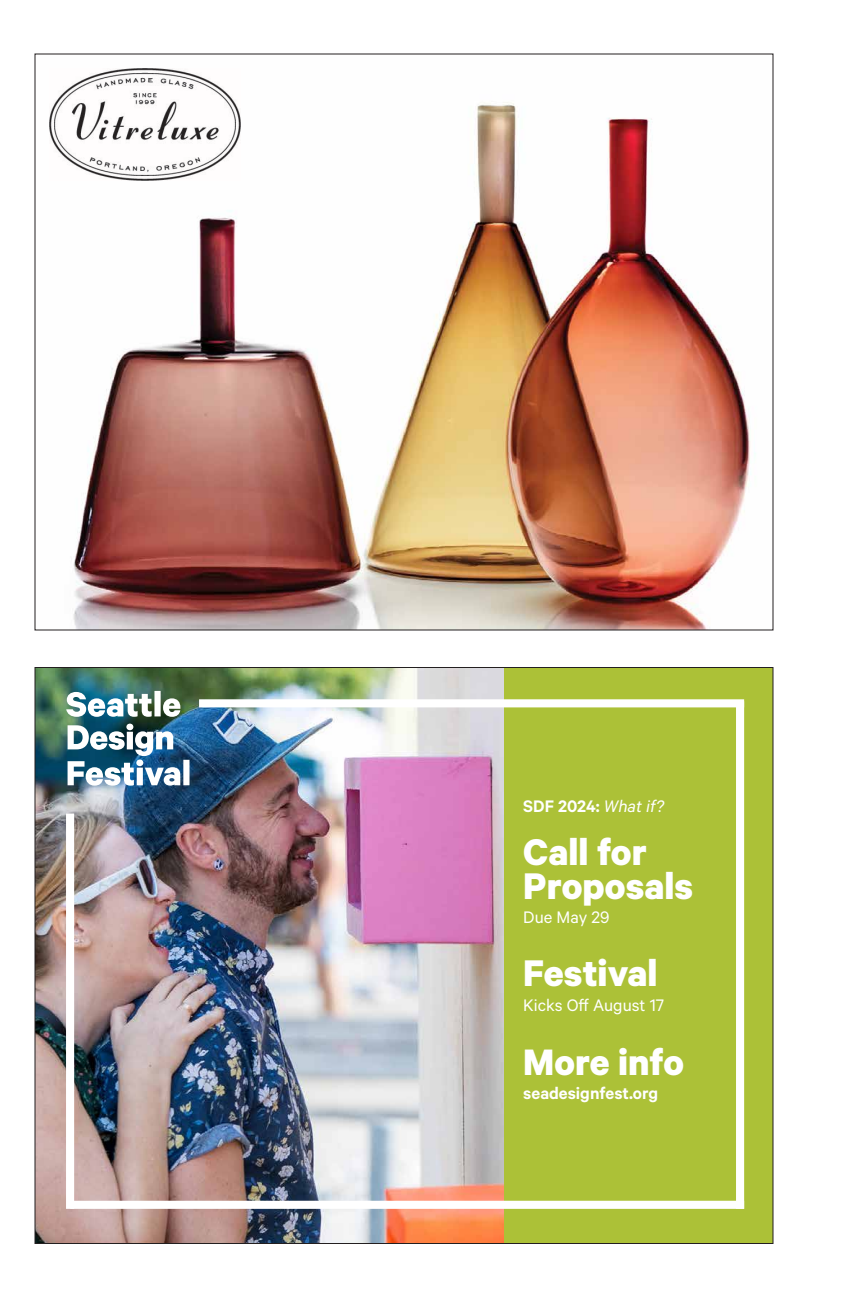
<style>
.page{position:relative;width:864px;height:1296px;background:#fff}
.page>*{position:absolute;margin:0;border:0;box-sizing:border-box;transform-origin:0 0}
.t1{font:700 41.8px/34px "Calibre";color:#fff}
.t2{font:700 41.4px "Calibre";color:#fff}
.t3{font:600 18.8px "Calibre";color:#fff}
.t4{font:18.8px "Calibre";color:#fff}
.s1{font-weight:400;font-style:italic}
</style>
<div class="page">
<img style="left:49px;top:68px;width:707px;height:560px">
<img style="left:36px;top:669px;width:468px;height:573px">
<div style="left:504px;top:668px;width:269px;height:576px;background:#acc137"></div>
<img style="left:68px;top:724px;width:122px;height:62px">
<svg style="left:66px;top:691px;width:114px;height:26px"></svg>
<div style="left:66px;top:814px;width:8px;height:395px;background:#fff"></div>
<div style="left:70px;top:1201px;width:674px;height:8px;background:#fff"></div>
<div style="left:736px;top:701px;width:8px;height:508px;background:#fff"></div>
<div style="left:199px;top:699px;width:545px;height:8px;background:#fff"></div>
<p class="t3" style="left:523px;top:795px;width:143px">SDF 2024: <span class="s1">What if?</span></p>
<h1 class="t1" style="left:523px;top:833px;width:171px">Call for<br>Proposals</h1>
<p class="t4" style="left:523px;top:906px;width:88px">Due May 29</p>
<h1 class="t1" style="left:523px;top:955px;width:136px">Festival</h1>
<p class="t4" style="left:523px;top:994px;width:142px">Kicks Off August 17</p>
<h2 class="t2" style="left:523px;top:1037px;width:162px">More info</h2>
<p class="t3" style="left:523px;top:1082px;width:136px">seadesignfest.org</p>
</div>
